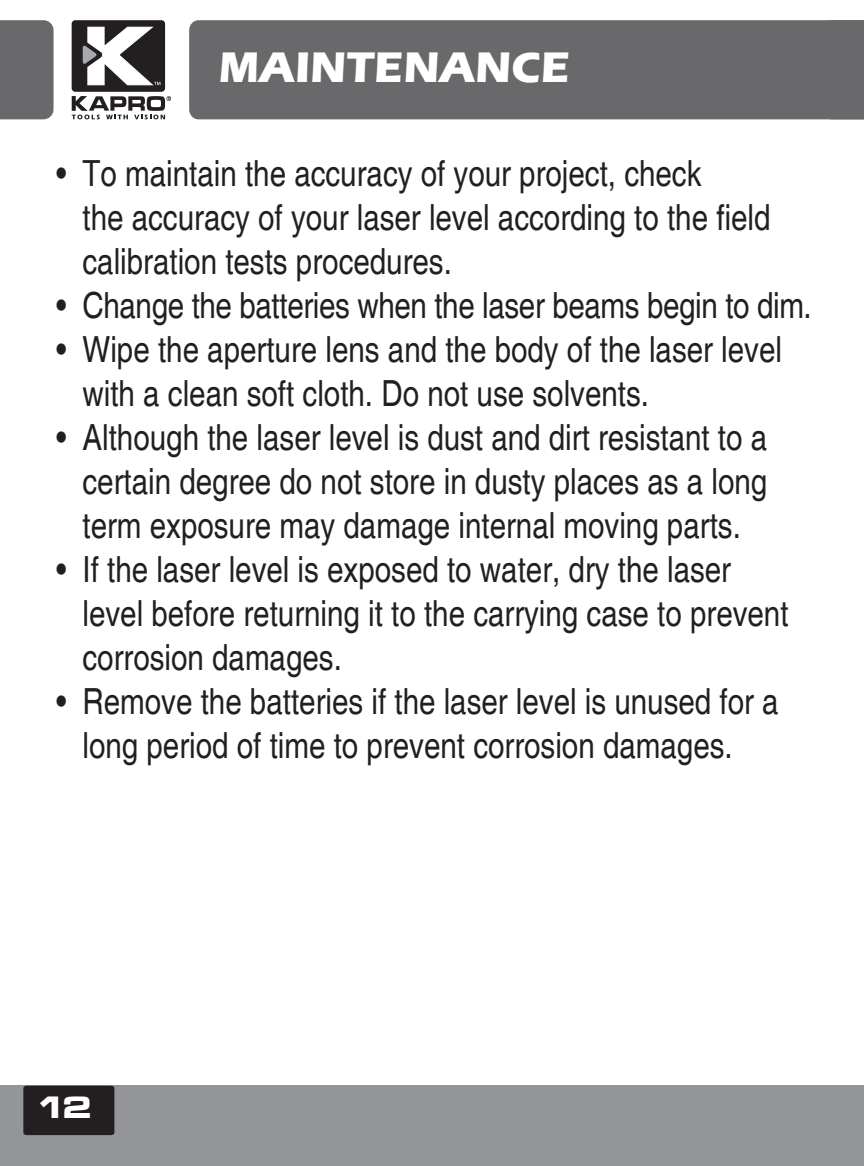
<style>
.page{position:relative;width:864px;height:1166px;background:#fff}
.page>*{position:absolute;margin:0;border:0;box-sizing:border-box;transform-origin:0 0}
.t1{font:700 44px "Eras ITC";color:#fff}
.t2{font:condensed 36px/44px "Helvetica";color:#231f20}
.t3{font:32px "Microgramma D Bold Exte";color:#fff}
</style>
<div class="page">
<div style="left:0;top:1085px;width:863px;height:80px;background:#939598"></div>
<div style="left:23px;top:1085px;width:91px;height:49px;background:#231f20;border-radius:3px"></div>
<div style="left:72px;top:20px;width:93px;height:72px;background:#231f20;border-radius:4px"></div>
<svg style="left:72px;top:96px;width:99px;height:23px"></svg>
<svg style="left:83px;top:27px;width:77px;height:58px"></svg>
<div style="left:0;top:20px;width:54px;height:99px;background:#69696c"></div>
<div style="left:189px;top:20px;width:629px;height:99px;background:#69696c"></div>
<div style="left:818px;top:20px;width:45px;height:99px;background:#69696c"></div>
<p class="t1" style="left:219px;top:42px;width:352px">MAINTENANCE</p>
<p class="t2" style="left:82px;top:151px;width:689px;text-indent:-26px">• To maintain the accuracy of your project, check<br>the accuracy of your laser level according to the field calibration tests procedures.</p>
<p class="t2" style="left:56px;top:283px;width:757px">• Change the batteries when the laser beams begin to dim.</p>
<p class="t2" style="left:82px;top:327px;width:701px;text-indent:-26px">• Wipe the aperture lens and the body of the laser level with a clean soft cloth. Do not use solvents.</p>
<p class="t2" style="left:82px;top:415px;width:686px;text-align:justify;text-indent:-26px">• Although the laser level is dust and dirt resistant to a certain degree do not store in dusty places as a long term exposure may damage internal moving parts.</p>
<p class="t2" style="left:82px;top:547px;width:707px;text-indent:-26px">• If the laser level is exposed to water, dry the laser level before returning it to the carrying case to prevent corrosion damages.</p>
<p class="t2" style="left:56px;top:679px;width:723px;text-align:center">• Remove the batteries if the laser level is unused for a long period of time to prevent corrosion damages.</p>
<p class="t3" style="left:37px;top:1085px;width:56px">12</p>
</div>
